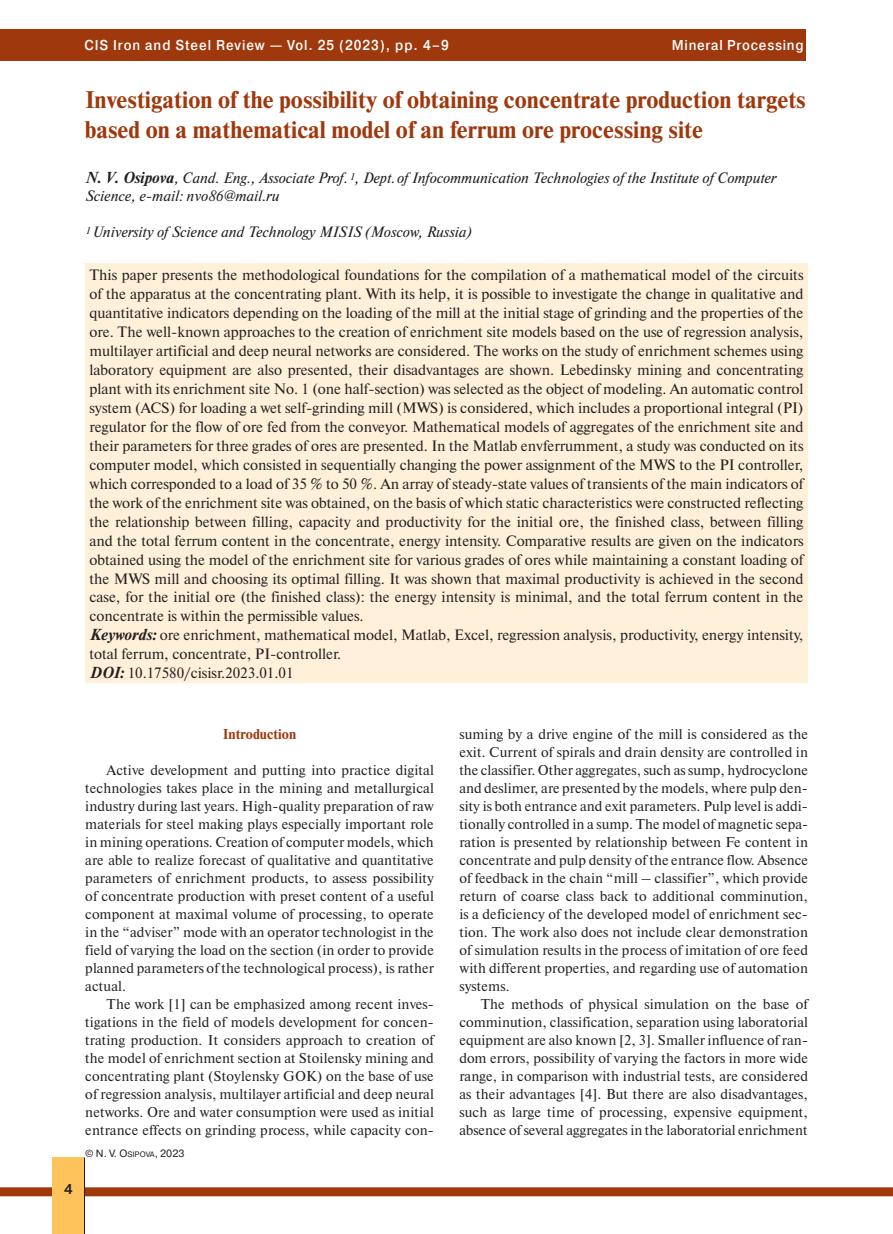
<style>
.page{position:relative;width:893px;height:1234px;background:#fff}
.page>*{position:absolute;margin:0;border:0;box-sizing:border-box;transform-origin:0 0}
.t1{font:700 24px/30px "Newton C";color:#9f390d}
.t2{font:15px/18.9px "Newton C";color:#231f20}
.t3{font:italic 15px/18px "Newton C";color:#231f20}
.t4{font:14.25px/18px "Newton C";letter-spacing:.01em;color:#231f20;text-align:justify}
.t5{font:700 14.25px "Pragmatica Light C";letter-spacing:.075em;color:#fff;scale:.9 1}
.t6{font:700 14.25px "Newton C";color:#9f390d}
.t7{font:700 14.25px "Pragmatica Light C";color:#231f20}
.t8{font:10.5px "Pragmatica C";color:#231f20}
.s1{font-weight:700}
.s2{font-weight:700;font-style:italic}
.s3{font-style:inherit}
.s4{font-size:7.8px}
</style>
<div class="page">
<div style="left:0;top:29px;width:805px;height:32px;background:#9f390d"></div>
<div style="left:0;top:1186px;width:893px;height:9px;background:#9f390d"></div>
<hr style="left:83px;top:1157px;width:2px;height:76px;background:#231f20">
<div style="left:52px;top:1157px;width:32px;height:76px;background:#fec35a"></div>
<div style="left:85px;top:264px;width:723px;height:418px;background:#fff0d9"></div>
<p class="t5" style="left:84px;top:40px;width:406px">CIS Iron and Steel Review — Vol. 25 (2023), pp. 4–9</p>
<p class="t5" style="left:672px;top:40px;width:148px">Mineral Processing</p>
<h1 class="t1" style="left:85px;top:87px;width:722px">Investigation of the possibility of obtaining concentrate production targets based on a mathematical model of an ferrum ore processing site</h1>
<p class="t3" style="left:85px;top:171px;width:692px"><span class="s1">N. V. Osipova</span>, Cand. Eng., Associate Prof. <sup>1</sup>, Dept. of Infocommunication Technologies of the Institute of Computer<br>Science, e-mail: nvo86@mail.ru</p>
<p class="t3" style="left:85px;top:225px;width:388px"><sup>1</sup> University of Science and Technology MISIS (Moscow, Russia)</p>
<p class="t2" style="left:89px;top:267px;width:715px">This paper presents the methodological foundations for the compilation of a mathematical model of the circuits of the apparatus at the concentrating plant. With its help, it is possible to investigate the change in qualitative and quantitative indicators depending on the loading of the mill at the initial stage of grinding and the properties of the ore. The well-known approaches to the creation of enrichment site models based on the use of regression analysis, multilayer artificial and deep neural networks are considered. The works on the study of enrichment schemes using laboratory equipment are also presented, their disadvantages are shown. Lebedinsky mining and concentrating plant with its enrichment site No. 1 (one half-section) was selected as the object of modeling. An automatic control system (ACS) for loading a wet self-grinding mill (MWS) is considered, which includes a proportional integral (PI) regulator for the flow of ore fed from the conveyor. Mathematical models of aggregates of the enrichment site and their parameters for three grades of ores are presented. In the Matlab envferrumment, a study was conducted on its computer model, which consisted in sequentially changing the power assignment of the MWS to the PI controller, which corresponded to a load of 35 % to 50 %. An array of steady-state values of transients of the main indicators of the work of the enrichment site was obtained, on the basis of which static characteristics were constructed reflecting the relationship between filling, capacity and productivity for the initial ore, the finished class, between filling and the total ferrum content in the concentrate, energy intensity. Comparative results are given on the indicators obtained using the model of the enrichment site for various grades of ores while maintaining a constant loading of the MWS mill and choosing its optimal filling. It was shown that maximal productivity is achieved in the second case, for the initial ore (the finished class): the energy intensity is minimal, and the total ferrum content in the concentrate is within the permissible values.<br><span class="s2">Keywords:</span> ore enrichment, mathematical model, Matlab, Excel, regression analysis, productivity, energy intensity, total ferrum, concentrate, PI-controller.<br><span class="s2">DOI:</span> 10.17580/cisisr.2023.01.01</p>
<p class="t7" style="left:64px;top:1183px;width:10px">4</p>
<p class="t6" style="left:223px;top:728px;width:75px">Introduction</p>
<p class="t4" style="left:85px;top:761px;width:350px;text-indent:21px">Active development and putting into practice digital technologies takes place in the mining and metallurgical industry during last years. High-quality preparation of raw materials for steel making plays especially important role in mining operations. Creation of computer models, which are able to realize forecast of qualitative and quantitative parameters of enrichment products, to assess possibility of concentrate production with preset content of a useful component at maximal volume of processing, to operate in the “adviser” mode with an operator technologist in the field of varying the load on the section (in order to provide planned parameters of the technological process), is rather actual.</p>
<p class="t4" style="left:85px;top:995px;width:350px;text-indent:21px">The work [1] can be emphasized among recent inves&shy;tigations in the field of models development for concen&shy;trating production. It considers approach to creation of the model of enrichment section at Stoilensky mining and concentrating plant (Stoylensky GOK) on the base of use of regression analysis, multilayer artificial and deep neural networks. Ore and water consumption were used as initial entrance effects on grinding process, while capacity con-</p>
<p class="t8" style="left:85px;top:1149px;width:101px"><span class="s3">©</span> N. V. O<span class="s4">SIPOVA</span>, 2023</p>
<p class="t4" style="left:459px;top:725px;width:350px">suming by a drive engine of the mill is considered as the exit. Current of spirals and drain density are controlled in the classifier. Other aggregates, such as sump, hydrocyclone and deslimer, are presented by the models, where pulp den&shy;sity is both entrance and exit parameters. Pulp level is addi&shy;tionally controlled in a sump. The model of magnetic sepa&shy;ration is presented by relationship between Fe content in concentrate and pulp density of the entrance flow. Absence of feedback in the chain “mill – classifier”, which provide return of coarse class back to additional comminution, is a deficiency of the developed model of enrichment sec&shy;tion. The work also does not include clear demonstration of simulation results in the process of imitation of ore feed with different properties, and regarding use of automation systems.</p>
<p class="t4" style="left:459px;top:995px;width:350px;text-indent:21px">The methods of physical simulation on the base of comminution, classification, separation using laboratorial equipment are also known [2, 3]. Smaller influence of ran&shy;dom errors, possibility of varying the factors in more wide range, in comparison with industrial tests, are considered as their advantages [4]. But there are also disadvantages, such as large time of processing, expensive equipment, absence of several aggregates in the laboratorial enrichment</p>
</div>
